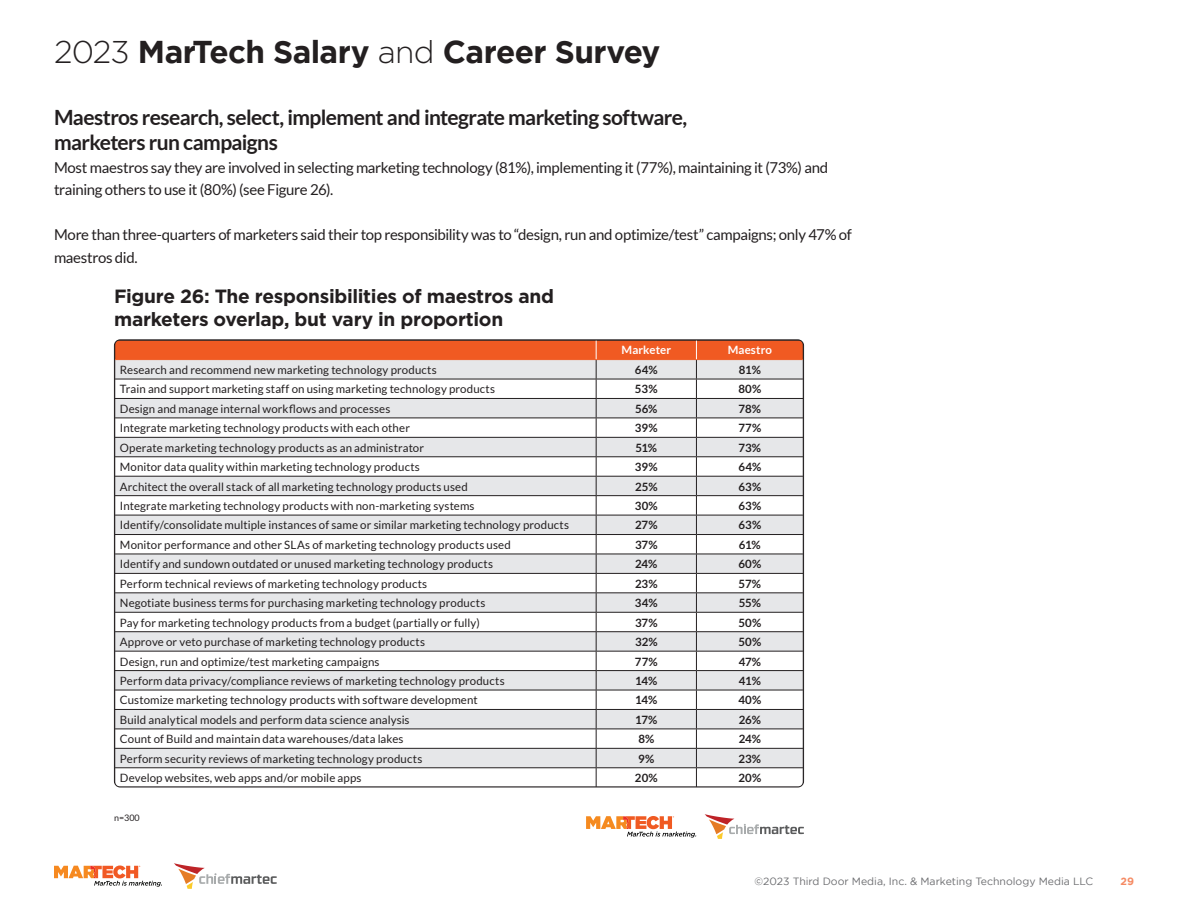
<style>
.page{position:relative;width:1188px;height:918px;background:#fff}
.page>*{position:absolute;margin:0;border:0;box-sizing:border-box;transform-origin:0 0}
.t1{font:700 31.5px "Gotham";letter-spacing:-.02em;color:#231f20}
.t2{font:700 21px/25.2px "Lato";letter-spacing:-.03em;color:#231f20}
.t3{font:700 19.2px/23px "Gotham HTF";letter-spacing:-.015em;color:#231f20}
.t4{font:15px/22.5px "Lato";letter-spacing:-.025em;color:#231f20}
.t5{font:11.55px "Lato";letter-spacing:.01em;color:#231f20}
.t6{font:700 11.55px "Lato";letter-spacing:-.005em;color:#231f20}
.t7{font:700 11.55px "Lato";letter-spacing:.01em;color:#fff}
.t8{font:10.5px "Gotham";color:#6c6d70}
.t9{font:700 10.5px "Gotham";color:#f58b64}
.t10{font:8.85px "Lato";color:#231f20}
.s1{font-weight:300}
</style>
<div class="page">
<svg style="left:54px;top:866px;width:108px;height:21px"></svg>
<svg style="left:174px;top:863px;width:103px;height:26px"></svg>
<hr style="left:114px;top:787px;width:482px;height:1px;background:#231f20">
<hr style="left:596px;top:787px;width:100px;height:1px;background:#231f20">
<hr style="left:696px;top:787px;width:108px;height:1px;background:#231f20">
<svg style="left:114px;top:340px;width:690px;height:447px"></svg>
<hr style="left:115px;top:359px;width:481px;height:1px;background:#f05a22">
<hr style="left:596px;top:359px;width:100px;height:1px;background:#f05a22">
<hr style="left:696px;top:359px;width:107px;height:1px;background:#f05a22">
<svg style="left:586px;top:816px;width:110px;height:22px"></svg>
<svg style="left:705px;top:814px;width:99px;height:25px"></svg>
<h1 class="t1" style="left:54px;top:34px;width:608px"><span class="s1">2023</span> MarTech Salary <span class="s1">and</span> Career Survey</h1>
<p class="t2" style="left:54px;top:104px;width:635px">Maestros research, select, implement and integrate marketing software, marketers run campaigns</p>
<p class="t4" style="left:54px;top:156px;width:776px">Most maestros say they are involved in selecting marketing technology (81%), implementing it (77%), maintaining it (73%) and training others to use it (80%) (see Figure 26).</p>
<p class="t4" style="left:54px;top:223px;width:799px">More than three-quarters of marketers said their top responsibility was to “design, run and optimize/test” campaigns; only 47% of maestros did.</p>
<p class="t3" style="left:114px;top:284px;width:441px">Figure 26: The responsibilities of maestros and marketers overlap, but vary in proportion</p>
<p class="t7" style="left:622px;top:344px;width:51px">Marketer</p>
<p class="t7" style="left:728px;top:344px;width:46px">Maestro</p>
<p class="t5" style="left:120px;top:363px;width:319px">Research and recommend new marketing technology products</p>
<p class="t6" style="left:635px;top:363px;width:24px">64%</p>
<p class="t6" style="left:739px;top:363px;width:24px">81%</p>
<p class="t5" style="left:120px;top:383px;width:377px">Train and support marketing staff on using marketing technology products</p>
<p class="t6" style="left:635px;top:383px;width:24px">53%</p>
<p class="t6" style="left:738px;top:383px;width:24px">80%</p>
<p class="t5" style="left:120px;top:402px;width:272px">Design and manage internal workflows and processes</p>
<p class="t6" style="left:635px;top:402px;width:24px">56%</p>
<p class="t6" style="left:739px;top:402px;width:24px">78%</p>
<p class="t5" style="left:120px;top:422px;width:292px">Integrate marketing technology products with each other</p>
<p class="t6" style="left:635px;top:421px;width:24px">39%</p>
<p class="t6" style="left:738px;top:421px;width:24px">77%</p>
<p class="t5" style="left:120px;top:441px;width:306px">Operate marketing technology products as an administrator</p>
<p class="t6" style="left:635px;top:441px;width:23px">51%</p>
<p class="t6" style="left:739px;top:441px;width:24px">73%</p>
<p class="t5" style="left:120px;top:461px;width:302px">Monitor data quality within marketing technology products</p>
<p class="t6" style="left:635px;top:460px;width:24px">39%</p>
<p class="t6" style="left:738px;top:460px;width:24px">64%</p>
<p class="t5" style="left:120px;top:480px;width:349px">Architect the overall stack of all marketing technology products used</p>
<p class="t6" style="left:635px;top:480px;width:24px">25%</p>
<p class="t6" style="left:738px;top:480px;width:24px">63%</p>
<p class="t5" style="left:120px;top:499px;width:356px">Integrate marketing technology products with non-marketing systems</p>
<p class="t6" style="left:635px;top:499px;width:25px">30%</p>
<p class="t6" style="left:738px;top:499px;width:24px">63%</p>
<p class="t5" style="left:120px;top:519px;width:451px">Identify/consolidate multiple instances of same or similar marketing technology products</p>
<p class="t6" style="left:635px;top:519px;width:24px">27%</p>
<p class="t6" style="left:738px;top:519px;width:24px">63%</p>
<p class="t5" style="left:120px;top:538px;width:392px">Monitor performance and other SLAs of marketing technology products used</p>
<p class="t6" style="left:635px;top:538px;width:24px">37%</p>
<p class="t6" style="left:739px;top:538px;width:23px">61%</p>
<p class="t5" style="left:120px;top:558px;width:375px">Identify and sundown outdated or unused marketing technology products</p>
<p class="t6" style="left:635px;top:557px;width:24px">24%</p>
<p class="t6" style="left:738px;top:557px;width:24px">60%</p>
<p class="t5" style="left:120px;top:577px;width:309px">Perform technical reviews of marketing technology products</p>
<p class="t6" style="left:635px;top:577px;width:24px">23%</p>
<p class="t6" style="left:739px;top:577px;width:24px">57%</p>
<p class="t5" style="left:120px;top:597px;width:367px">Negotiate business terms for purchasing marketing technology products</p>
<p class="t6" style="left:635px;top:596px;width:24px">34%</p>
<p class="t6" style="left:739px;top:596px;width:24px">55%</p>
<p class="t5" style="left:120px;top:616px;width:361px">Pay for marketing technology products from a budget (partially or fully)</p>
<p class="t6" style="left:635px;top:616px;width:24px">37%</p>
<p class="t6" style="left:738px;top:616px;width:24px">50%</p>
<p class="t5" style="left:120px;top:635px;width:307px">Approve or veto purchase of marketing technology products</p>
<p class="t6" style="left:635px;top:635px;width:24px">32%</p>
<p class="t6" style="left:738px;top:635px;width:24px">50%</p>
<p class="t5" style="left:120px;top:655px;width:261px">Design, run and optimize/test marketing campaigns</p>
<p class="t6" style="left:635px;top:655px;width:24px">77%</p>
<p class="t6" style="left:739px;top:655px;width:24px">47%</p>
<p class="t5" style="left:120px;top:674px;width:386px">Perform data privacy/compliance reviews of marketing technology products</p>
<p class="t6" style="left:635px;top:674px;width:24px">14%</p>
<p class="t6" style="left:739px;top:674px;width:24px">41%</p>
<p class="t5" style="left:120px;top:694px;width:359px">Customize marketing technology products with software development</p>
<p class="t6" style="left:635px;top:694px;width:24px">14%</p>
<p class="t6" style="left:738px;top:694px;width:25px">40%</p>
<p class="t5" style="left:120px;top:713px;width:291px">Build analytical models and perform data science analysis</p>
<p class="t6" style="left:635px;top:713px;width:24px">17%</p>
<p class="t6" style="left:739px;top:713px;width:24px">26%</p>
<p class="t5" style="left:120px;top:733px;width:285px">Count of Build and maintain data warehouses/data lakes</p>
<p class="t6" style="left:638px;top:732px;width:17px">8%</p>
<p class="t6" style="left:739px;top:732px;width:24px">24%</p>
<p class="t5" style="left:120px;top:752px;width:304px">Perform security reviews of marketing technology products</p>
<p class="t6" style="left:638px;top:752px;width:18px">9%</p>
<p class="t6" style="left:739px;top:752px;width:24px">23%</p>
<p class="t5" style="left:120px;top:772px;width:243px">Develop websites, web apps and/or mobile apps</p>
<p class="t6" style="left:635px;top:771px;width:24px">20%</p>
<p class="t6" style="left:738px;top:771px;width:24px">20%</p>
<p class="t10" style="left:114px;top:813px;width:27px">n=300</p>
<p class="t8" style="left:754px;top:876px;width:340px">©2023 Third Door Media, Inc. &amp; Marketing Technology Media LLC</p>
<p class="t9" style="left:1120px;top:875px;width:15px">29</p>
</div>
